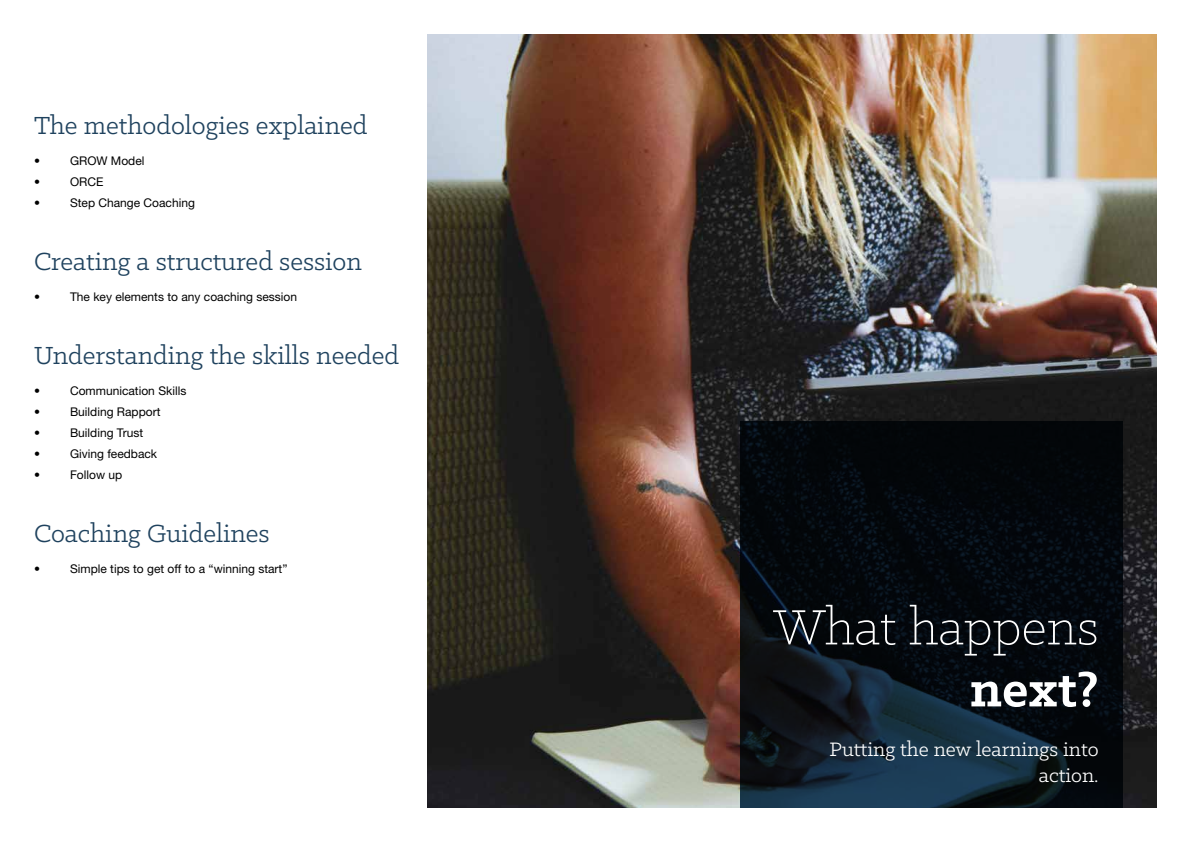
<style>
.page{position:relative;width:1191px;height:842px;background:#fff}
.page>*{position:absolute;margin:0;border:0;box-sizing:border-box;transform-origin:0 0}
.t1{font:300 56px "Klinic Slab";color:#fff}
.t2{font:700 56px "Klinic Slab";color:#fff}
.t3{font:28px "Klinic Slab";color:#1f425e}
.t4{font:22px/26.4px "Klinic Slab";color:#fff;text-align:right}
.t5{font:12px "Helvetica Neue";color:#000}
</style>
<div class="page">
<img style="left:427px;top:34px;width:730px;height:774px">
<svg style="left:740px;top:421px;width:383px;height:387px;background:#081017"></svg>
<h2 class="t3" style="left:34px;top:108px;width:335px">The methodologies explained</h2>
<p class="t5" style="left:34px;top:154px;width:7px">•</p>
<p class="t5" style="left:70px;top:154px;width:76px">GROW Model</p>
<p class="t5" style="left:34px;top:175px;width:7px">•</p>
<p class="t5" style="left:70px;top:175px;width:35px">ORCE</p>
<p class="t5" style="left:34px;top:196px;width:7px">•</p>
<p class="t5" style="left:70px;top:196px;width:126px">Step Change Coaching</p>
<h2 class="t3" style="left:34px;top:244px;width:329px">Creating a structured session</h2>
<p class="t5" style="left:34px;top:290px;width:7px">•</p>
<p class="t5" style="left:70px;top:290px;width:228px">The key elements to any coaching session</p>
<h2 class="t3" style="left:34px;top:338px;width:366px">Understanding the skills needed</h2>
<p class="t5" style="left:34px;top:384px;width:7px">•</p>
<p class="t5" style="left:70px;top:384px;width:118px">Communication Skills</p>
<p class="t5" style="left:34px;top:405px;width:7px">•</p>
<p class="t5" style="left:70px;top:405px;width:92px">Building Rapport</p>
<p class="t5" style="left:34px;top:426px;width:7px">•</p>
<p class="t5" style="left:70px;top:426px;width:75px">Building Trust</p>
<p class="t5" style="left:34px;top:447px;width:7px">•</p>
<p class="t5" style="left:70px;top:447px;width:89px">Giving feedback</p>
<p class="t5" style="left:34px;top:468px;width:7px">•</p>
<p class="t5" style="left:70px;top:468px;width:54px">Follow up</p>
<h2 class="t3" style="left:34px;top:516px;width:237px">Coaching Guidelines</h2>
<p class="t5" style="left:34px;top:562px;width:7px">•</p>
<p class="t5" style="left:70px;top:562px;width:219px">Simple tips to get off to a “winning start”</p>
<h1 class="t1" style="left:773px;top:592px;width:327px">What happens</h1>
<h1 class="t2" style="left:969px;top:652px;width:130px">next?</h1>
<h3 class="t4" style="left:829px;top:735px;width:271px">Putting the new learnings into action.</h3>
</div>
